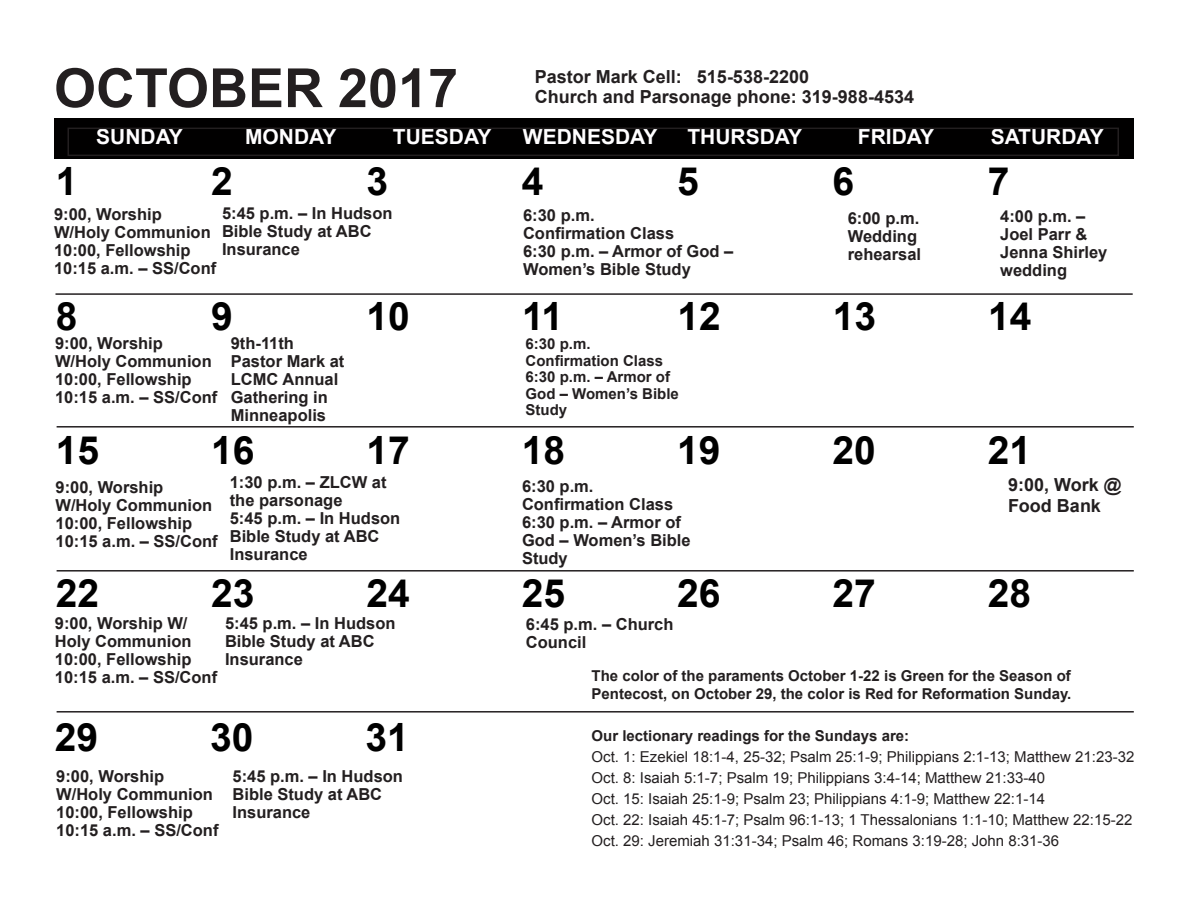
<style>
.page{position:relative;width:1188px;height:918px;background:#fff}
.page>*{position:absolute;margin:0;border:0;box-sizing:border-box;transform-origin:0 0}
.t1{font:700 54px "Arial";color:#231f20}
.t2{font:700 39px "Arial";color:#000}
.t3{font:700 21px "Arial";color:#fffeff}
.t4{font:700 18px/21px "Arial";color:#231f20}
.t5{font:700 16.5px/18px "Arial";color:#231f20}
.t6{font:15px "Arial";color:#231f20}
.t7{font:700 15px/16.5px "Arial";color:#231f20}
</style>
<div class="page">
<div style="left:54px;top:119px;width:1080px;height:40px;background:#010000"></div>
<div style="left:68px;top:128px;width:1051px;height:28px;border:2px solid #231f20"></div>
<hr style="left:56px;top:293px;width:1077px;height:2px;background:#231f20">
<hr style="left:57px;top:426px;width:1077px;height:2px;background:#231f20">
<hr style="left:57px;top:570px;width:1077px;height:2px;background:#231f20">
<hr style="left:57px;top:711px;width:1077px;height:2px;background:#231f20">
<p class="t1" style="left:54px;top:53px;width:406px">OCTOBER 2017</p>
<p class="t4" style="left:535px;top:67px;width:276px">Pastor Mark Cell: 515-538-2200</p>
<p class="t4" style="left:535px;top:87px;width:381px">Church and Parsonage phone: 319-988-4534</p>
<p class="t3" style="left:96px;top:123px;width:88px">SUNDAY</p>
<p class="t3" style="left:245px;top:123px;width:93px">MONDAY</p>
<p class="t3" style="left:393px;top:123px;width:100px">TUESDAY</p>
<p class="t3" style="left:523px;top:123px;width:136px">WEDNESDAY</p>
<p class="t3" style="left:687px;top:123px;width:116px">THURSDAY</p>
<p class="t3" style="left:858px;top:123px;width:78px">FRIDAY</p>
<p class="t3" style="left:991px;top:123px;width:115px">SATURDAY</p>
<p class="t2" style="left:56px;top:156px;width:23px">1</p>
<p class="t2" style="left:211px;top:156px;width:23px">2</p>
<p class="t2" style="left:367px;top:156px;width:23px">3</p>
<p class="t2" style="left:522px;top:156px;width:23px">4</p>
<p class="t2" style="left:677px;top:156px;width:23px">5</p>
<p class="t2" style="left:833px;top:156px;width:23px">6</p>
<p class="t2" style="left:988px;top:156px;width:23px">7</p>
<p class="t5" style="left:222px;top:205px;width:172px">5:45 p.m. – In Hudson<br>Bible Study at ABC<br>Insurance</p>
<p class="t5" style="left:54px;top:205px;width:109px">9:00, Worship</p>
<p class="t5" style="left:54px;top:223px;width:158px">W/Holy Communion</p>
<p class="t5" style="left:54px;top:241px;width:138px">10:00, Fellowship</p>
<p class="t5" style="left:54px;top:259px;width:164px">10:15 a.m. – SS/Conf</p>
<p class="t5" style="left:523px;top:207px;width:73px">6:30 p.m.</p>
<p class="t5" style="left:523px;top:225px;width:153px">Confirmation Class</p>
<p class="t5" style="left:523px;top:243px;width:212px">6:30 p.m. – Armor of God –</p>
<p class="t5" style="left:523px;top:261px;width:169px">Women’s Bible Study</p>
<p class="t5" style="left:848px;top:210px;width:73px">6:00 p.m.</p>
<p class="t5" style="left:848px;top:228px;width:75px">Wedding rehearsal</p>
<p class="t5" style="left:1000px;top:208px;width:87px">4:00 p.m. –</p>
<p class="t5" style="left:1000px;top:226px;width:109px">Joel Parr &amp;<br>Jenna Shirley</p>
<p class="t5" style="left:1000px;top:262px;width:68px">wedding</p>
<p class="t2" style="left:56px;top:290px;width:23px">8</p>
<p class="t2" style="left:211px;top:290px;width:23px">9</p>
<p class="t2" style="left:367px;top:290px;width:45px">10</p>
<p class="t2" style="left:522px;top:290px;width:43px">11</p>
<p class="t2" style="left:677px;top:290px;width:45px">12</p>
<p class="t2" style="left:833px;top:290px;width:45px">13</p>
<p class="t2" style="left:988px;top:290px;width:45px">14</p>
<p class="t5" style="left:55px;top:335px;width:109px">9:00, Worship</p>
<p class="t5" style="left:55px;top:353px;width:158px">W/Holy Communion</p>
<p class="t5" style="left:55px;top:371px;width:138px">10:00, Fellowship</p>
<p class="t5" style="left:55px;top:389px;width:164px">10:15 a.m. – SS/Conf</p>
<p class="t5" style="left:231px;top:335px;width:115px">9th-11th<br>Pastor Mark at<br>LCMC Annual<br>Gathering in<br>Minneapolis</p>
<p class="t7" style="left:526px;top:336px;width:67px">6:30 p.m.</p>
<p class="t7" style="left:526px;top:353px;width:139px">Confirmation Class</p>
<p class="t7" style="left:526px;top:369px;width:155px">6:30 p.m. – Armor of<br>God – Women’s Bible<br>Study</p>
<p class="t2" style="left:56px;top:425px;width:45px">15</p>
<p class="t2" style="left:211px;top:425px;width:45px">16</p>
<p class="t2" style="left:367px;top:425px;width:45px">17</p>
<p class="t2" style="left:522px;top:425px;width:45px">18</p>
<p class="t2" style="left:677px;top:425px;width:45px">19</p>
<p class="t2" style="left:833px;top:425px;width:45px">20</p>
<p class="t2" style="left:988px;top:425px;width:45px">21</p>
<p class="t5" style="left:56px;top:479px;width:109px">9:00, Worship</p>
<p class="t5" style="left:56px;top:497px;width:158px">W/Holy Communion</p>
<p class="t5" style="left:56px;top:515px;width:138px">10:00, Fellowship</p>
<p class="t5" style="left:56px;top:533px;width:164px">10:15 a.m. – SS/Conf</p>
<p class="t5" style="left:230px;top:474px;width:158px">1:30 p.m. – ZLCW at the parsonage</p>
<p class="t5" style="left:230px;top:510px;width:172px">5:45 p.m. – In Hudson<br>Bible Study at ABC<br>Insurance</p>
<p class="t5" style="left:522px;top:478px;width:73px">6:30 p.m.</p>
<p class="t5" style="left:522px;top:496px;width:153px">Confirmation Class</p>
<p class="t5" style="left:522px;top:514px;width:170px">6:30 p.m. – Armor of<br>God – Women’s Bible<br>Study</p>
<p class="t4" style="left:1008px;top:475px;width:115px">9:00, Work @<br>Food Bank</p>
<p class="t2" style="left:56px;top:568px;width:45px">22</p>
<p class="t2" style="left:211px;top:568px;width:45px">23</p>
<p class="t2" style="left:367px;top:568px;width:45px">24</p>
<p class="t2" style="left:522px;top:568px;width:45px">25</p>
<p class="t2" style="left:677px;top:568px;width:45px">26</p>
<p class="t2" style="left:833px;top:568px;width:45px">27</p>
<p class="t2" style="left:988px;top:568px;width:45px">28</p>
<p class="t5" style="left:55px;top:615px;width:134px">9:00, Worship W/</p>
<p class="t5" style="left:55px;top:633px;width:138px">Holy Communion</p>
<p class="t5" style="left:55px;top:651px;width:138px">10:00, Fellowship</p>
<p class="t5" style="left:55px;top:669px;width:164px">10:15 a.m. – SS/Conf</p>
<p class="t5" style="left:225px;top:614px;width:172px">5:45 p.m. – In Hudson<br>Bible Study at ABC<br>Insurance</p>
<p class="t2" style="left:55px;top:712px;width:45px">29</p>
<p class="t2" style="left:210px;top:712px;width:45px">30</p>
<p class="t2" style="left:366px;top:712px;width:45px">31</p>
<p class="t5" style="left:56px;top:767px;width:109px">9:00, Worship</p>
<p class="t5" style="left:56px;top:785px;width:158px">W/Holy Communion</p>
<p class="t5" style="left:56px;top:803px;width:138px">10:00, Fellowship</p>
<p class="t5" style="left:56px;top:821px;width:164px">10:15 a.m. – SS/Conf</p>
<p class="t5" style="left:232px;top:767px;width:172px">5:45 p.m. – In Hudson<br>Bible Study at ABC<br>Insurance</p>
<p class="t5" style="left:526px;top:615px;width:149px">6:45 p.m. – Church<br>Council</p>
<p class="t7" style="left:592px;top:668px;width:481px">The color of the paraments October 1-22 is Green for the Season of</p>
<p class="t7" style="left:592px;top:686px;width:481px">Pentecost, on October 29, the color is Red for Reformation Sunday.</p>
<p class="t7" style="left:592px;top:728px;width:319px">Our lectionary readings for the Sundays are:</p>
<p class="t6" style="left:592px;top:747px;width:544px">Oct. 1: Ezekiel 18:1-4, 25-32; Psalm 25:1-9; Philippians 2:1-13; Matthew 21:23-32</p>
<p class="t6" style="left:592px;top:768px;width:455px">Oct. 8: Isaiah 5:1-7; Psalm 19; Philippians 3:4-14; Matthew 21:33-40</p>
<p class="t6" style="left:592px;top:789px;width:455px">Oct. 15: Isaiah 25:1-9; Psalm 23; Philippians 4:1-9; Matthew 22:1-14</p>
<p class="t6" style="left:592px;top:810px;width:542px">Oct. 22: Isaiah 45:1-7; Psalm 96:1-13; 1 Thessalonians 1:1-10; Matthew 22:15-22</p>
<p class="t6" style="left:592px;top:831px;width:469px">Oct. 29: Jeremiah 31:31-34; Psalm 46; Romans 3:19-28; John 8:31-36</p>
</div>
